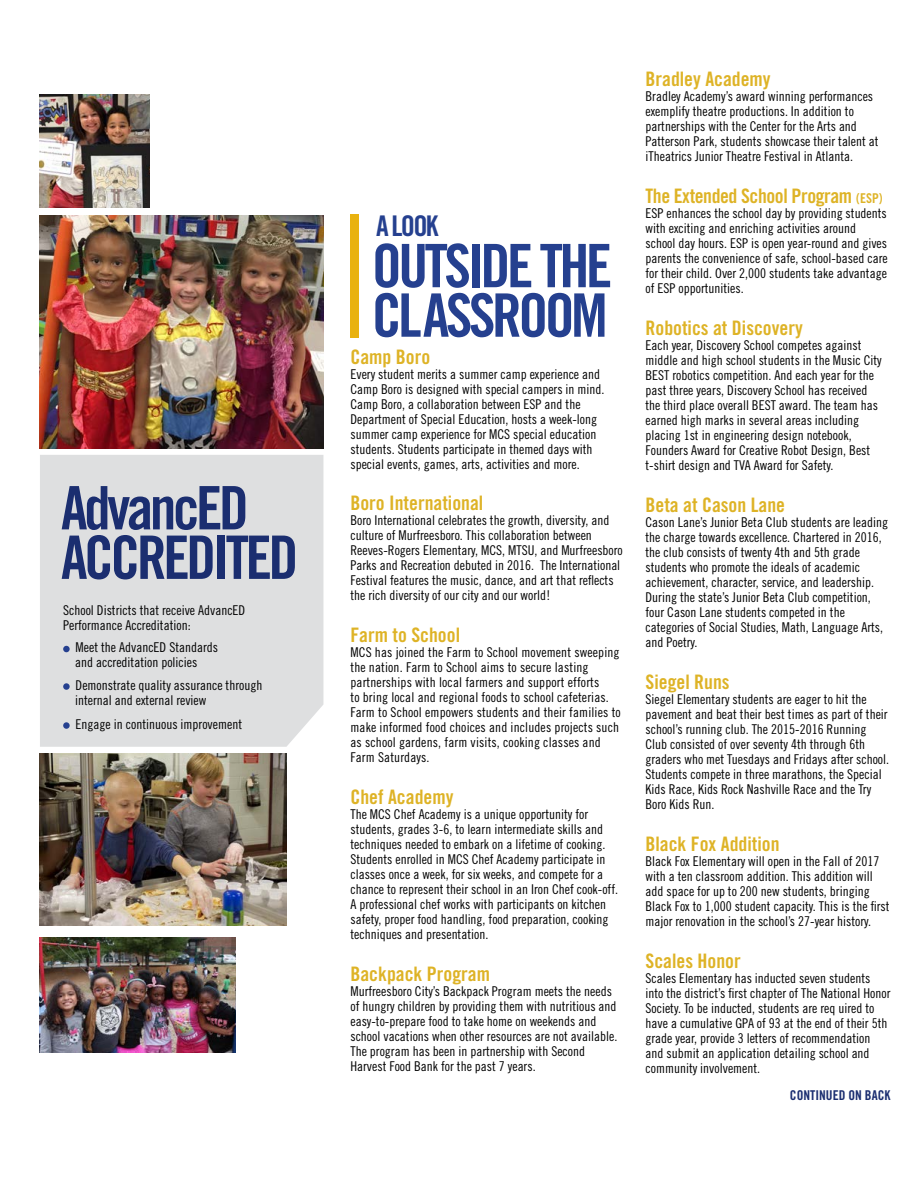
<style>
.page{position:relative;width:918px;height:1188px;background:#fff}
.page>*{position:absolute;margin:0;border:0;box-sizing:border-box;transform-origin:0 0}
.t1{font:60px/49.5px "Trade Gothic Bold Cond Twenty";letter-spacing:-.06em;color:#25408f}
.t2{font:60px/49.5px "Trade Gothic Bold Cond Twenty";letter-spacing:-.06em;color:#1b2e70}
.t3{font:28.5px "Trade Gothic Bold Cond Twenty";color:#25408f}
.t4{font:19.95px "Trade Gothic Bold Cond Twenty";color:#deb326}
.t5{font:19.95px "Trade Gothic Bold Cond Twenty";letter-spacing:-.02em;color:#deb326}
.t6{font:13.5px/15px "Trade Gothic Cond Eighteen";color:#000}
.t7{font:13.5px "Trade Gothic Bold Cond Twenty";color:#1b2e70}
.s1{font-size:13.5px}
</style>
<div class="page">
<img style="left:40px;top:754px;width:246px;height:172px">
<div style="left:40px;top:455px;width:283px;height:292px;background:#dedfe0"></div>
<div style="left:350px;top:214px;width:9px;height:124px;background:#e9b20f"></div>
<img style="left:40px;top:937px;width:196px;height:115px">
<img style="left:40px;top:216px;width:283px;height:232px">
<img style="left:40px;top:95px;width:110px;height:112px">
<div style="left:63px;top:646px;width:7px;height:6px;background:#25408f;border-radius:50%"></div>
<div style="left:63px;top:683px;width:7px;height:7px;background:#25408f;border-radius:50%"></div>
<div style="left:63px;top:722px;width:7px;height:7px;background:#25408f;border-radius:50%"></div>
<h1 class="t2" style="left:61px;top:483px;width:239px">AdvancED<br>ACCREDITED</h1>
<p class="t6" style="left:63px;top:602px;width:184px">School Districts that receive AdvancED<br>Performance Accreditation:</p>
<p class="t6" style="left:75px;top:640px;width:144px">Meet the AdvancED Standards and accreditation policies</p>
<p class="t6" style="left:75px;top:677px;width:189px">Demonstrate quality assurance through internal and external review</p>
<p class="t6" style="left:76px;top:716px;width:168px">Engage in continuous improvement</p>
<h2 class="t3" style="left:376px;top:209px;width:64px">A LOOK</h2>
<h1 class="t1" style="left:372px;top:241px;width:242px">OUTSIDE THE<br>CLASSROOM</h1>
<h3 class="t4" style="left:350px;top:344px;width:81px">Camp Boro</h3>
<p class="t6" style="left:350px;top:366px;width:256px">Every student merits a summer camp experience and Camp Boro is designed with special campers in mind.<br>Camp Boro, a collaboration between ESP and the Department of Special Education, hosts a week-long summer camp experience for MCS special education students. Students participate in themed days with special events, games, arts, activities and more.</p>
<h3 class="t4" style="left:350px;top:491px;width:134px">Boro International</h3>
<p class="t6" style="left:350px;top:513px;width:274px">Boro International celebrates the growth, diversity, and culture of Murfreesboro. This collaboration between Reeves-Rogers Elementary, MCS, MTSU, and Murfreesboro Parks and Recreation debuted in 2016. The International Festival features the music, dance, and art that reflects the rich diversity of our city and our world!</p>
<h3 class="t4" style="left:350px;top:623px;width:111px">Farm to School</h3>
<p class="t6" style="left:350px;top:645px;width:272px">MCS has joined the Farm to School movement sweeping the nation. Farm to School aims to secure lasting partnerships with local farmers and support efforts<br>to bring local and regional foods to school cafeterias.<br>Farm to School empowers students and their families to make informed food choices and includes projects such as school gardens, farm visits, cooking classes and Farm Saturdays.</p>
<h3 class="t4" style="left:350px;top:785px;width:105px">Chef Academy</h3>
<p class="t6" style="left:350px;top:807px;width:269px">The MCS Chef Academy is a unique opportunity for students, grades 3-6, to learn intermediate skills and techniques needed to embark on a lifetime of cooking.<br>Students enrolled in MCS Chef Academy participate in classes once a week, for six weeks, and compete for a chance to represent their school in an Iron Chef cook-off.<br>A professional chef works with participants on kitchen safety, proper food handling, food preparation, cooking techniques and presentation.</p>
<h3 class="t4" style="left:350px;top:962px;width:141px">Backpack Program</h3>
<p class="t6" style="left:350px;top:984px;width:268px">Murfreesboro City’s Backpack Program meets the needs of hungry children by providing them with nutritious and easy-to-prepare food to take home on weekends and school vacations when other resources are not available.<br>The program has been in partnership with Second Harvest Food Bank for the past 7 years.</p>
<h3 class="t4" style="left:646px;top:67px;width:127px">Bradley Academy</h3>
<p class="t6" style="left:646px;top:89px;width:235px">Bradley Academy’s award winning performances exemplify theatre productions. In addition to partnerships with the Center for the Arts and Patterson Park, students showcase their talent at iTheatrics Junior Theatre Festival in Atlanta.</p>
<h3 class="t5" style="left:646px;top:184px;width:238px">The Extended School Program <span class="s1">(ESP)</span></h3>
<p class="t6" style="left:646px;top:205px;width:244px">ESP enhances the school day by providing students with exciting and enriching activities around school day hours. ESP is open year-round and gives parents the convenience of safe, school-based care for their child. Over 2,000 students take advantage of ESP opportunities.</p>
<h3 class="t4" style="left:646px;top:316px;width:159px">Robotics at Discovery</h3>
<p class="t6" style="left:646px;top:337px;width:238px">Each year, Discovery School competes against middle and high school students in the Music City BEST robotics competition. And each year for the past three years, Discovery School has received the third place overall BEST award. The team has earned high marks in several areas including placing 1st in engineering design notebook, Founders Award for Creative Robot Design, Best t-shirt design and TVA Award for Safety.</p>
<h3 class="t4" style="left:646px;top:493px;width:141px">Beta at Cason Lane</h3>
<p class="t6" style="left:646px;top:514px;width:244px">Cason Lane’s Junior Beta Club students are leading the charge towards excellence. Chartered in 2016, the club consists of twenty 4th and 5th grade students who promote the ideals of academic achievement, character, service, and leadership.<br>During the state’s Junior Beta Club competition, four Cason Lane students competed in the categories of Social Studies, Math, Language Arts, and Poetry.</p>
<h3 class="t4" style="left:646px;top:670px;width:86px">Siegel Runs</h3>
<p class="t6" style="left:646px;top:691px;width:245px">Siegel Elementary students are eager to hit the pavement and beat their best times as part of their school’s running club. The 2015-2016 Running Club consisted of over seventy 4th through 6th graders who met Tuesdays and Fridays after school.<br>Students compete in three marathons, the Special Kids Race, Kids Rock Nashville Race and the Try Boro Kids Run.</p>
<h3 class="t4" style="left:646px;top:831px;width:136px">Black Fox Addition</h3>
<p class="t6" style="left:646px;top:853px;width:245px">Black Fox Elementary will open in the Fall of 2017 with a ten classroom addition. This addition will add space for up to 200 new students, bringing Black Fox to 1,000 student capacity. This is the first major renovation in the school’s 27-year history.</p>
<h3 class="t4" style="left:646px;top:948px;width:97px">Scales Honor</h3>
<p class="t6" style="left:646px;top:970px;width:246px">Scales Elementary has inducted seven students into the district’s first chapter of The National Honor Society. To be inducted, students are req uired to have a cumulative GPA of 93 at the end of their 5th grade year, provide 3 letters of recommendation and submit an application detailing school and community involvement.</p>
<p class="t7" style="left:790px;top:1087px;width:102px">CONTINUED ON BACK</p>
</div>
